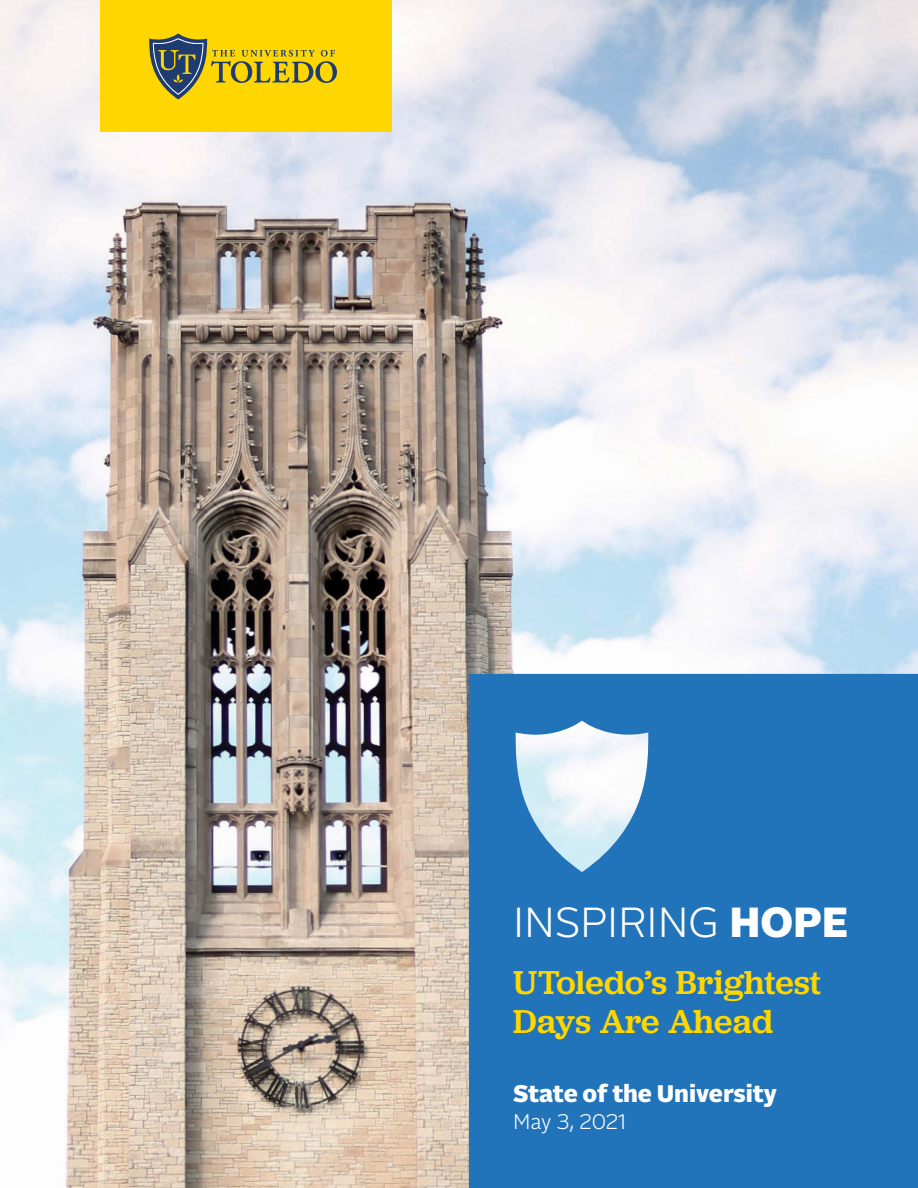
<style>
.page{position:relative;width:918px;height:1188px;background:#fff}
.page>*{position:absolute;margin:0;border:0;box-sizing:border-box;transform-origin:0 0}
.t1{font:300 42px "Alrightv 2 Normal LP";color:#fff}
.t2{font:500 34.5px/39px "Jubilat";letter-spacing:.005em;color:#ffd600}
.t3{font:900 24px "Alrightv 2 Normal";color:#fff}
.t4{font:300 21px "Alrightv 2 Normal LP";letter-spacing:-.01em;color:#fff}
.s1{font-weight:900}
</style>
<div class="page">
<img style="left:0;top:0;width:918px;height:1188px">
<div style="left:100px;top:0;width:292px;height:132px;background:#ffd600"></div>
<svg style="left:149px;top:33px;width:188px;height:67px"></svg>
<div style="left:469px;top:674px;width:449px;height:514px;background:#2173ba"></div>
<p class="t1" style="left:513px;top:893px;width:337px">INSPIRING <span class="s1">HOPE</span></p>
<p class="t2" style="left:513px;top:962px;width:309px">UToledo’s Brightest<br>Days Are Ahead</p>
<p class="t3" style="left:513px;top:1076px;width:265px">State of the University</p>
<p class="t4" style="left:513px;top:1107px;width:115px">May 3, 2021</p>
</div>
